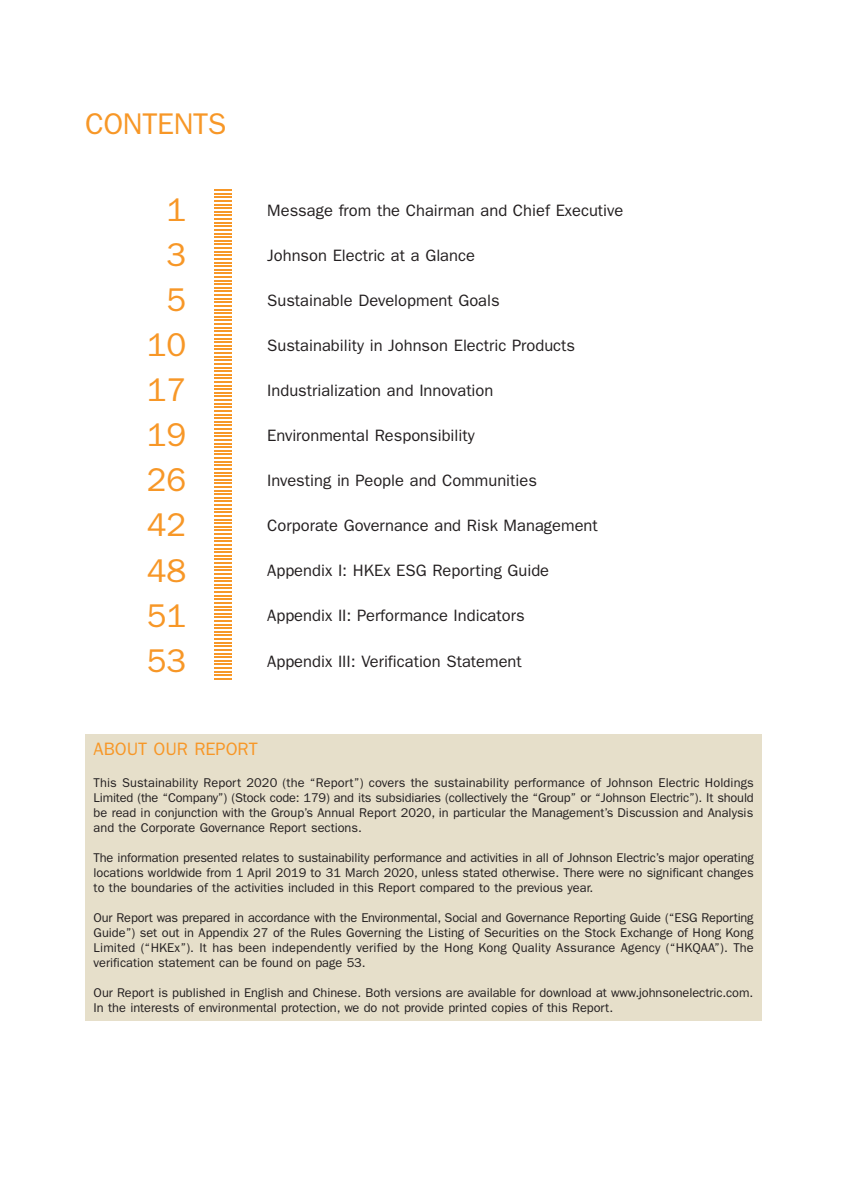
<style>
.page{position:relative;width:864px;height:1191px;background:#fff}
.page>*{position:absolute;margin:0;border:0;box-sizing:border-box;transform-origin:0 0}
.t1{font:33px "ITC Franklin Gothic Std";color:#f79727}
.t2{font:30px "ITC Franklin Gothic Std";letter-spacing:-.01em;color:#f79727}
.t3{font:18px "ITC Franklin Gothic Std";color:#f79727}
.t4{font:16.5px "ITC Franklin Gothic Std";color:#231f20}
.t5{font:12.75px/15px "ITC Franklin Gothic Std";color:#231f20;text-align:justify}
</style>
<div class="page">
<div style="left:85px;top:734px;width:676px;height:286px;background:#e6dfca"></div>
<svg style="left:214px;top:189px;width:18px;height:490px"></svg>
<h2 class="t2" style="left:85px;top:112px;width:143px">CONTENTS</h2>
<h1 class="t1" style="left:166px;top:196px;width:21px">1</h1>
<p class="t4" style="left:267px;top:203px;width:357px">Message from the Chairman and Chief Executive</p>
<h1 class="t1" style="left:166px;top:241px;width:21px">3</h1>
<p class="t4" style="left:267px;top:248px;width:209px">Johnson Electric at a Glance</p>
<h1 class="t1" style="left:166px;top:286px;width:21px">5</h1>
<p class="t4" style="left:267px;top:293px;width:234px">Sustainable Development Goals</p>
<h1 class="t1" style="left:147px;top:331px;width:41px">10</h1>
<p class="t4" style="left:267px;top:338px;width:309px">Sustainability in Johnson Electric Products</p>
<h1 class="t1" style="left:147px;top:376px;width:41px">17</h1>
<p class="t4" style="left:267px;top:383px;width:227px">Industrialization and Innovation</p>
<h1 class="t1" style="left:147px;top:421px;width:41px">19</h1>
<p class="t4" style="left:267px;top:428px;width:209px">Environmental Responsibility</p>
<h1 class="t1" style="left:147px;top:466px;width:41px">26</h1>
<p class="t4" style="left:267px;top:474px;width:271px">Investing in People and Communities</p>
<h1 class="t1" style="left:147px;top:511px;width:41px">42</h1>
<p class="t4" style="left:267px;top:519px;width:332px">Corporate Governance and Risk Management</p>
<h1 class="t1" style="left:147px;top:556px;width:41px">48</h1>
<p class="t4" style="left:267px;top:564px;width:283px">Appendix I: HKEx ESG Reporting Guide</p>
<h1 class="t1" style="left:147px;top:601px;width:41px">51</h1>
<p class="t4" style="left:267px;top:609px;width:259px">Appendix II: Performance Indicators</p>
<h1 class="t1" style="left:147px;top:647px;width:41px">53</h1>
<p class="t4" style="left:267px;top:654px;width:256px">Appendix III: Verification Statement</p>
<h3 class="t3" style="left:94px;top:741px;width:165px">ABOUT OUR REPORT</h3>
<p class="t5" style="left:94px;top:776px;width:661px">This Sustainability Report 2020 (the “Report”) covers the sustainability performance of Johnson Electric Holdings Limited (the “Company”) (Stock code: 179) and its subsidiaries (collectively the “Group” or “Johnson Electric”). It should be read in conjunction with the Group’s Annual Report 2020, in particular the Management’s Discussion and Analysis and the Corporate Governance Report sections.</p>
<p class="t5" style="left:94px;top:851px;width:661px">The information presented relates to sustainability performance and activities in all of Johnson Electric’s major operating locations worldwide from 1 April 2019 to 31 March 2020, unless stated otherwise. There were no significant changes to the boundaries of the activities included in this Report compared to the previous year.</p>
<p class="t5" style="left:94px;top:911px;width:661px">Our Report was prepared in accordance with the Environmental, Social and Governance Reporting Guide (“ESG Reporting Guide”) set out in Appendix 27 of the Rules Governing the Listing of Securities on the Stock Exchange of Hong Kong Limited (“HKEx”). It has been independently verified by the Hong Kong Quality Assurance Agency (“HKQAA”). The verification statement can be found on page 53.</p>
<p class="t5" style="left:94px;top:986px;width:661px">Our Report is published in English and Chinese. Both versions are available for download at www.johnsonelectric.com.<br>In the interests of environmental protection, we do not provide printed copies of this Report.</p>
</div>
